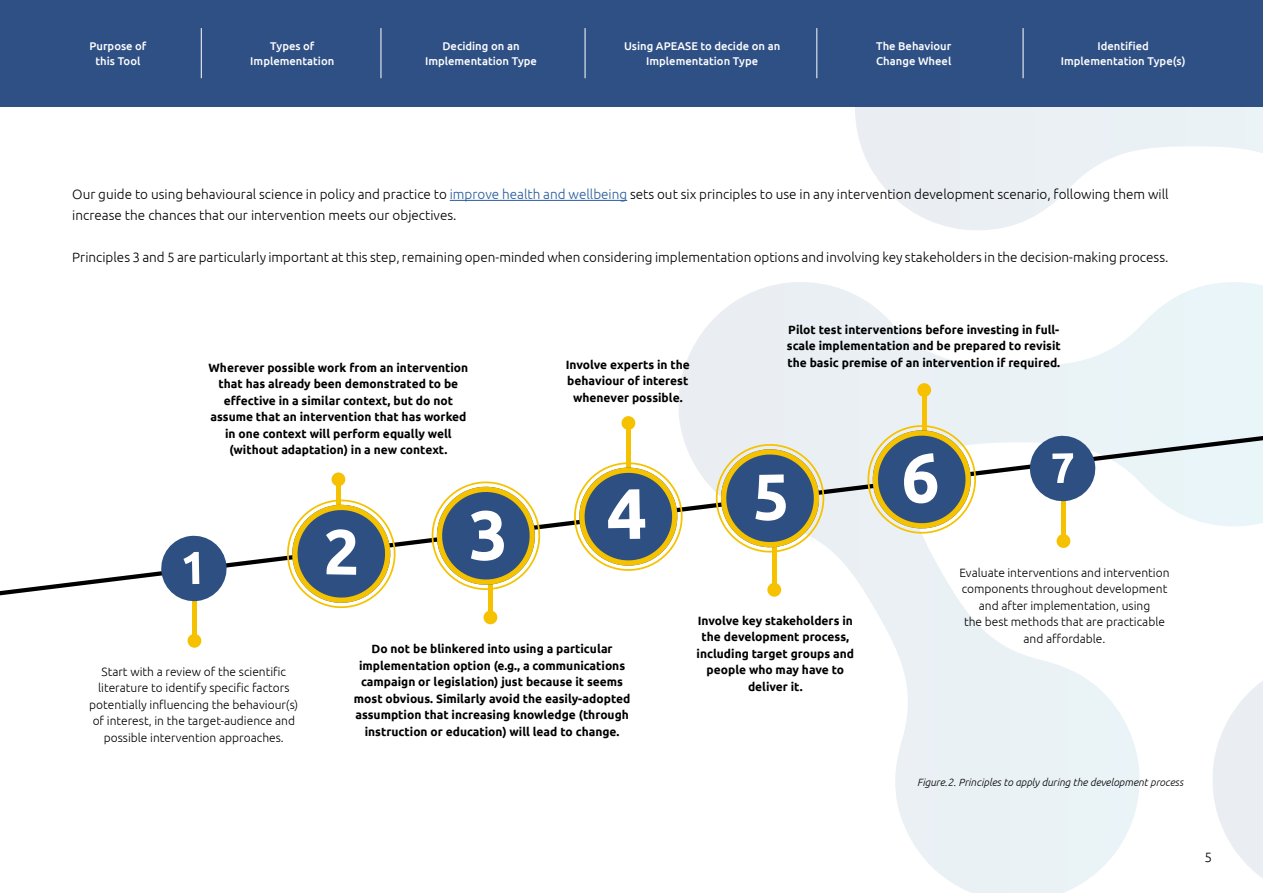
<style>
.page{position:relative;width:1263px;height:893px;background:#fff}
.page>*{position:absolute;margin:0;border:0;box-sizing:border-box;transform-origin:0 0}
.t1{font:300 13.5px/21px "Ubuntu";color:#000}
.t2{font:700 12px/16.5px "Ubuntu";color:#000;text-align:center}
.t3{font:300 12px/16.5px "Ubuntu";color:#000;text-align:center}
.t4{font:500 11.25px/15px "Ubuntu";color:#fff;text-align:center}
.t5{font:italic 300 10.5px "Ubuntu";color:#000}
.s1{color:#275b9b}
</style>
<div class="page">
<svg style="left:855px;top:106px;width:408px;height:124px"></svg>
<svg style="left:679px;top:282px;width:533px;height:611px"></svg>
<svg style="left:1212px;top:282px;width:51px;height:596px"></svg>
<hr style="left:626px;top:424px;width:4px;height:83px;background:#f6c100">
<div style="left:621px;top:416px;width:14px;height:14px;background:#f6c100;border-radius:50%"></div>
<hr style="left:922px;top:391px;width:4px;height:83px;background:#f6c100">
<div style="left:917px;top:383px;width:14px;height:14px;background:#f6c100;border-radius:50%"></div>
<div style="left:192px;top:556px;width:5px;height:84px;background:#f6c100"></div>
<div style="left:188px;top:634px;width:13px;height:14px;background:#f6c100;border-radius:50%"></div>
<div style="left:488px;top:533px;width:5px;height:84px;background:#f6c100"></div>
<div style="left:483px;top:610px;width:14px;height:14px;background:#f6c100;border-radius:50%"></div>
<svg style="left:767px;top:583px;width:14px;height:14px"></svg>
<svg style="left:0;top:436px;width:1263px;height:159px"></svg>
<svg style="left:1028px;top:434px;width:69px;height:69px"></svg>
<hr style="left:450px;top:200px;width:177px;height:1px;background:#275b9b">
<svg style="left:283px;top:495px;width:115px;height:114px"></svg>
<svg style="left:427px;top:477px;width:115px;height:117px"></svg>
<svg style="left:711px;top:440px;width:116px;height:117px"></svg>
<svg style="left:159px;top:534px;width:70px;height:68px"></svg>
<svg style="left:570px;top:458px;width:115px;height:117px"></svg>
<svg style="left:863px;top:421px;width:115px;height:117px"></svg>
<div style="left:0;top:0;width:1263px;height:106px;background:#2f5085"></div>
<hr style="left:201px;top:28px;width:1px;height:50px;background:#fff">
<hr style="left:381px;top:28px;width:1px;height:50px;background:#fff">
<hr style="left:585px;top:28px;width:1px;height:50px;background:#fff">
<hr style="left:816px;top:28px;width:1px;height:50px;background:#fff">
<hr style="left:1023px;top:28px;width:1px;height:50px;background:#fff">
<p class="t4" style="left:90px;top:38px;width:58px">Purpose of this Tool</p>
<p class="t4" style="left:250px;top:38px;width:86px">Types of<br>Implementation</p>
<p class="t4" style="left:425px;top:38px;width:113px">Deciding on an<br>Implementation Type</p>
<p class="t4" style="left:624px;top:38px;width:158px">Using APEASE to decide on an<br>Implementation Type</p>
<p class="t4" style="left:876px;top:38px;width:77px;text-align:left">The Behaviour<br>Change Wheel</p>
<p class="t4" style="left:1061px;top:38px;width:126px">Identified<br>Implementation Type(s)</p>
<p class="t1" style="left:72px;top:183px;width:1098px">Our guide to using behavioural science in policy and practice to <span class="s1">improve health and wellbeing</span> sets out six principles to use in any intervention development scenario, following them will increase the chances that our intervention meets our objectives.</p>
<p class="t1" style="left:72px;top:246px;width:1098px">Principles 3 and 5 are particularly important at this step, remaining open-minded when considering implementation options and involving key stakeholders in the decision-making process.</p>
<p class="t2" style="left:209px;top:359px;width:261px">Wherever possible work from an intervention that has already been demonstrated to be effective in a similar context, but do not assume that an intervention that has worked in one context will perform equally well (without adaptation) in a new context.</p>
<p class="t2" style="left:566px;top:356px;width:126px">Involve experts in the behaviour of interest whenever possible.</p>
<p class="t2" style="left:787px;top:321px;width:275px;text-align:justify">Pilot test interventions before investing in full&shy;scale implementation and be prepared to revisit the basic premise of an intervention if required.</p>
<p class="t3" style="left:89px;top:663px;width:211px">Start with a review of the scientific literature to identify specific factors potentially influencing the behaviour(s) of interest, in the target-audience and possible intervention approaches.</p>
<p class="t2" style="left:354px;top:641px;width:278px">Do not be blinkered into using a particular implementation option (e.g., a communications campaign or legislation) just because it seems most obvious. Similarly avoid the easily-adopted assumption that increasing knowledge (through instruction or education) will lead to change.</p>
<p class="t2" style="left:697px;top:612px;width:159px">Involve key stakeholders in the development process, including target groups and people who may have to deliver it.</p>
<p class="t3" style="left:959px;top:564px;width:212px">Evaluate interventions and intervention components throughout development and after implementation, using<br>the best methods that are practicable and affordable.</p>
<p class="t5" style="left:917px;top:776px;width:268px">Figure.2. Principles to apply during the development process</p>
<p class="t1" style="left:1204px;top:846px;width:9px">5</p>
</div>
